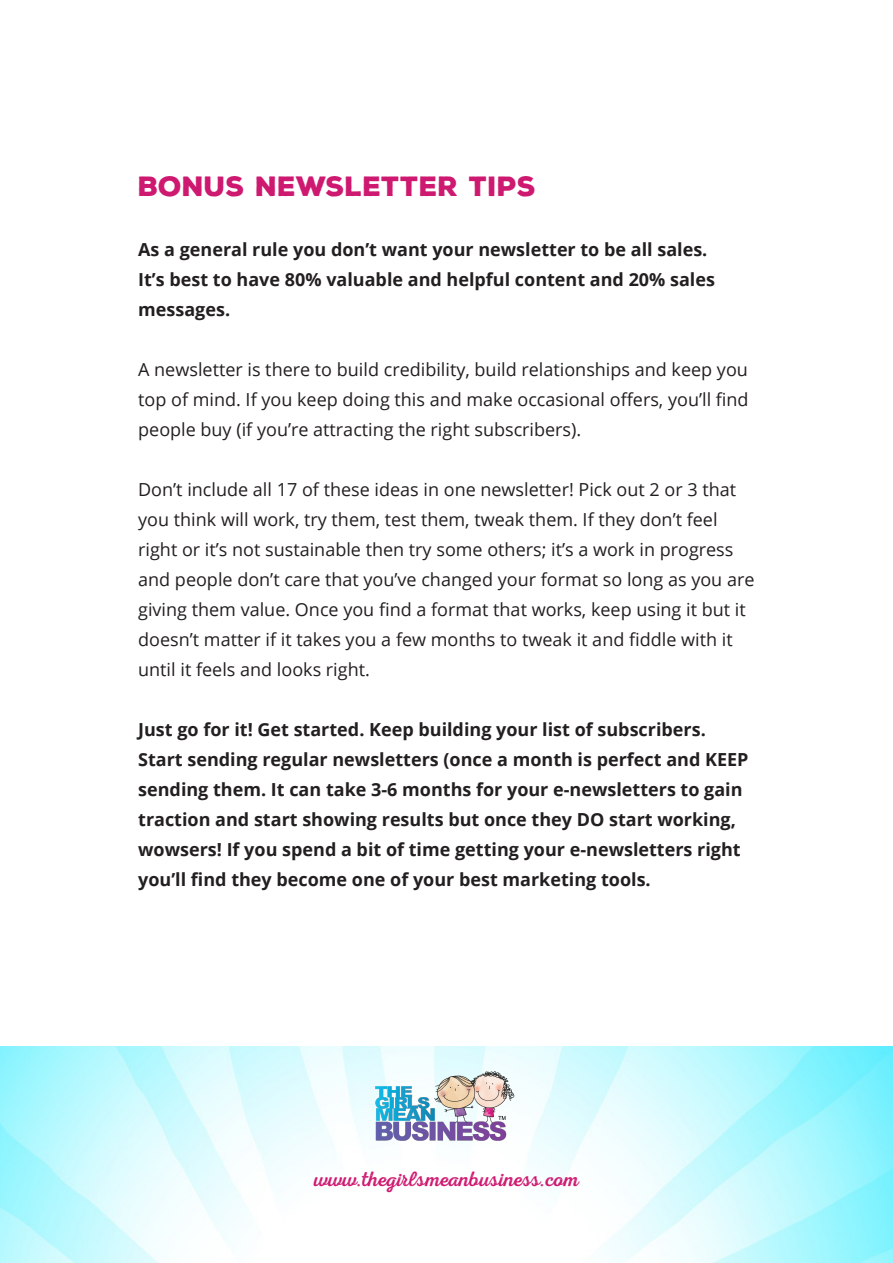
<style>
.page{position:relative;width:893px;height:1263px;background:#fff}
.page>*{position:absolute;margin:0;border:0;box-sizing:border-box;transform-origin:0 0}
.t1{font:900 27px "Nexa Rust Sans";color:#ce1970}
.t2{font:21px "Nexa Rust Script R 01";color:#ce1970}
.t3{font:18px/30px "Open Sans";color:#231f20;text-align:justify}
.t4{font:700 18px/30px "Open Sans";color:#231f20}
</style>
<div class="page">
<img style="left:0;top:1046px;width:893px;height:217px">
<img style="left:375px;top:1067px;width:143px;height:74px">
<p class="t1" style="left:138px;top:168px;width:399px">BONUS NEWSLETTER TIPS</p>
<p class="t4" style="left:138px;top:234px;width:578px">As a general rule you don’t want your newsletter to be all sales.<br>It’s best to have 80% valuable and helpful content and 20% sales messages.</p>
<p class="t3" style="left:138px;top:354px;width:612px">A newsletter is there to build credibility, build relationships and keep you top of mind. If you keep doing this and make occasional offers, you’ll find people buy (if you’re attracting the right subscribers).</p>
<p class="t3" style="left:138px;top:474px;width:618px;text-align:left">Don’t include all 17 of these ideas in one newsletter! Pick out 2 or 3 that you think will work, try them, test them, tweak them. If they don’t feel right or it’s not sustainable then try some others; it’s a work in progress and people don’t care that you’ve changed your format so long as you are giving them value. Once you find a format that works, keep using it but it doesn’t matter if it takes you a few months to tweak it and fiddle with it until it feels and looks right.</p>
<p class="t4" style="left:138px;top:714px;width:612px">Just go for it! Get started. Keep building your list of subscribers.<br>Start sending regular newsletters (once a month is perfect and KEEP sending them. It can take 3-6 months for your e-newsletters to gain traction and start showing results but once they DO start working, wowsers! If you spend a bit of time getting your e-newsletters right you’ll find they become one of your best marketing tools.</p>
<p class="t2" style="left:314px;top:1167px;width:266px">www.thegirlsmeanbusiness.com</p>
</div>
